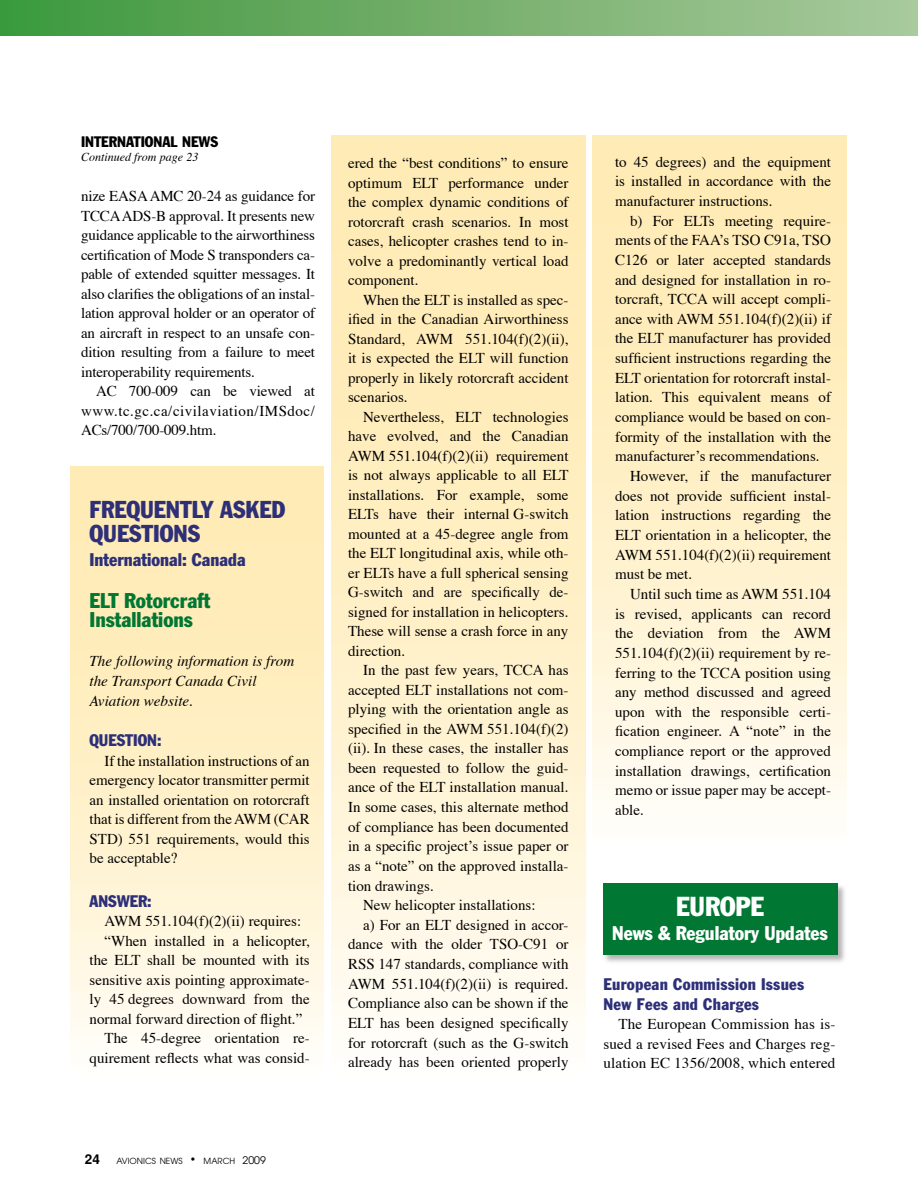
<style>
.page{position:relative;width:918px;height:1188px;background:#fff}
.page>*{position:absolute;margin:0;border:0;box-sizing:border-box;transform-origin:0 0}
.t1{font:condensed 27px "Franklin Gothic";color:#fff}
.t2{font:condensed 24px/24px "Franklin Gothic";color:#2d2f78}
.t3{font:condensed 21px/19.5px "Franklin Gothic";color:#007732}
.t4{font:condensed 19.5px "Franklin Gothic";color:#fff}
.t5{font:condensed 18px "Franklin Gothic";color:#2d2f78}
.t6{font:condensed 16.5px/19.5px "Franklin Gothic";letter-spacing:.02em;color:#2d2f78}
.t7{font:condensed 16.5px "Franklin Gothic";color:#2d2f78}
.t8{font:15px/19.5px "Times";color:#000;text-align:justify}
.t9{font:italic 15px/20px "Times";color:#000}
.t10{font:condensed 15px "Franklin Gothic";color:#000}
.t11{font:italic 12px "Times";color:#000}
.t12{font:8.4px "Avant Garde";color:#000}
.s1{font-family:"Helvetica";font-weight:700;font-size:13.5px}
.s2{font-size:10.5px}
</style>
<div class="page">
<div style="left:332px;top:136px;width:253px;height:944px;background:linear-gradient(to bottom,#ffe8a9,#fffbf1)"></div>
<div style="left:0;top:0;width:918px;height:36px;background:linear-gradient(to right,#3d983c,#aac89d)"></div>
<div style="left:70px;top:467px;width:254px;height:611px;background:linear-gradient(to bottom,#ffe8a9,#fffbf1)"></div>
<div style="left:602px;top:882px;width:246px;height:84px;background:#000;opacity:.3"></div>
<div style="left:603px;top:884px;width:235px;height:71px;background:#007732"></div>
<div style="left:593px;top:136px;width:253px;height:712px;background:linear-gradient(to bottom,#ffe8a9,#fffbf0)"></div>
<p class="t10" style="left:81px;top:132px;width:139px">INTERNATIONAL NEWS</p>
<p class="t11" style="left:81px;top:147px;width:119px">Continued from page 23</p>
<p class="t8" style="left:81px;top:185px;width:236px">nize EASA AMC 20-24 as guidance for TCCA ADS-B approval. It presents new guidance applicable to the airworthiness certification of Mode S transponders ca&shy;pable of extended squitter messages. It also clarifies the obligations of an instal&shy;lation approval holder or an operator of an aircraft in respect to an unsafe con&shy;dition resulting from a failure to meet interoperability requirements.</p>
<p class="t8" style="left:81px;top:380px;width:235px;text-indent:15px">AC 700-009 can be viewed at www.tc.gc.ca/civilaviation/IMSdoc/ ACs/700/700-009.htm.</p>
<h2 class="t2" style="left:90px;top:497px;width:197px">FREQUENTLY ASKED<br>QUESTIONS</h2>
<p class="t5" style="left:90px;top:548px;width:158px">International: Canada</p>
<h3 class="t3" style="left:90px;top:590px;width:122px">ELT Rotorcraft<br>Installations</h3>
<p class="t9" style="left:90px;top:650px;width:206px">The following information is from the Transport Canada Civil<br>Aviation website.</p>
<p class="t7" style="left:90px;top:730px;width:73px">QUESTION:</p>
<p class="t8" style="left:90px;top:750px;width:222px;text-indent:15px">If the installation instructions of an emergency locator transmitter permit an installed orientation on rotorcraft that is different from the AWM (CAR STD) 551 requirements, would this be acceptable?</p>
<p class="t6" style="left:90px;top:891px;width:64px">ANSWER:</p>
<p class="t8" style="left:105px;top:910px;width:198px">AWM 551.104(f)(2)(ii) requires:</p>
<p class="t8" style="left:105px;top:930px;width:207px">“When installed in a helicopter,</p>
<p class="t8" style="left:90px;top:949px;width:222px">the ELT shall be mounted with its</p>
<p class="t8" style="left:90px;top:969px;width:222px">sensitive axis pointing approximate-</p>
<p class="t8" style="left:90px;top:988px;width:222px">ly 45 degrees downward from the</p>
<p class="t8" style="left:90px;top:1008px;width:214px">normal forward direction of flight.”</p>
<p class="t8" style="left:105px;top:1027px;width:207px">The 45-degree orientation re-</p>
<p class="t8" style="left:90px;top:1047px;width:222px">quirement reflects what was consid-</p>
<p class="t8" style="left:348px;top:152px;width:222px">ered the “best conditions” to ensure optimum ELT performance under the complex dynamic conditions of rotorcraft crash scenarios. In most cases, helicopter crashes tend to in&shy;volve a predominantly vertical load component.</p>
<p class="t8" style="left:348px;top:289px;width:222px;text-indent:15px">When the ELT is installed as spec&shy;ified in the Canadian Airworthiness Standard, AWM 551.104(f)(2)(ii), it is expected the ELT will function properly in likely rotorcraft accident scenarios.</p>
<p class="t8" style="left:348px;top:406px;width:222px;text-indent:15px">Nevertheless, ELT technologies have evolved, and the Canadian AWM 551.104(f)(2)(ii) requirement is not always applicable to all ELT installations. For example, some ELTs have their internal G-switch mounted at a 45-degree angle from the ELT longitudinal axis, while oth&shy;er ELTs have a full spherical sensing G-switch and are specifically de&shy;signed for installation in helicopters.<br>These will sense a crash force in any direction.</p>
<p class="t8" style="left:363px;top:659px;width:207px">In the past few years, TCCA has</p>
<p class="t8" style="left:348px;top:679px;width:222px">accepted ELT installations not com-</p>
<p class="t8" style="left:348px;top:698px;width:222px">plying with the orientation angle as</p>
<p class="t8" style="left:348px;top:718px;width:222px">specified in the AWM 551.104(f)(2)</p>
<p class="t8" style="left:348px;top:737px;width:222px">(ii). In these cases, the installer has</p>
<p class="t8" style="left:348px;top:757px;width:222px">been requested to follow the guid-</p>
<p class="t8" style="left:348px;top:776px;width:222px">ance of the ELT installation manual.</p>
<p class="t8" style="left:348px;top:796px;width:222px">In some cases, this alternate method</p>
<p class="t8" style="left:348px;top:816px;width:222px">of compliance has been documented</p>
<p class="t8" style="left:348px;top:835px;width:222px">in a specific project’s issue paper or</p>
<p class="t8" style="left:348px;top:855px;width:222px">as a “note” on the approved installa-</p>
<p class="t8" style="left:348px;top:874px;width:87px">tion drawings.</p>
<p class="t8" style="left:363px;top:894px;width:174px">New helicopter installations:</p>
<p class="t8" style="left:363px;top:914px;width:207px">a) For an ELT designed in accor-</p>
<p class="t8" style="left:348px;top:933px;width:222px">dance with the older TSO-C91 or</p>
<p class="t8" style="left:348px;top:953px;width:222px">RSS 147 standards, compliance with</p>
<p class="t8" style="left:348px;top:973px;width:222px">AWM 551.104(f)(2)(ii) is required.</p>
<p class="t8" style="left:348px;top:992px;width:222px">Compliance also can be shown if the</p>
<p class="t8" style="left:348px;top:1012px;width:222px">ELT has been designed specifically</p>
<p class="t8" style="left:348px;top:1032px;width:222px">for rotorcraft (such as the G-switch</p>
<p class="t8" style="left:348px;top:1051px;width:222px">already has been oriented properly</p>
<p class="t12" style="left:85px;top:1156px;width:182px"><span class="s1">24</span> AVIONICS NEWS <span class="s2">•</span> MARCH <span class="s2">2009</span></p>
<p class="t8" style="left:615px;top:150px;width:218px">to 45 degrees) and the equipment is installed in accordance with the manufacturer instructions.</p>
<p class="t8" style="left:630px;top:210px;width:202px">b) For ELTs meeting require-</p>
<p class="t8" style="left:615px;top:229px;width:217px">ments of the FAA’s TSO C91a, TSO</p>
<p class="t8" style="left:615px;top:249px;width:217px">C126 or later accepted standards</p>
<p class="t8" style="left:615px;top:268px;width:217px">and designed for installation in ro-</p>
<p class="t8" style="left:615px;top:288px;width:217px">torcraft, TCCA will accept compli-</p>
<p class="t8" style="left:615px;top:308px;width:218px">ance with AWM 551.104(f)(2)(ii) if</p>
<p class="t8" style="left:615px;top:327px;width:217px">the ELT manufacturer has provided</p>
<p class="t8" style="left:615px;top:347px;width:217px">sufficient instructions regarding the</p>
<p class="t8" style="left:615px;top:367px;width:217px">ELT orientation for rotorcraft instal-</p>
<p class="t8" style="left:615px;top:386px;width:218px">lation. This equivalent means of</p>
<p class="t8" style="left:615px;top:406px;width:217px">compliance would be based on con-</p>
<p class="t8" style="left:615px;top:426px;width:217px">formity of the installation with the</p>
<p class="t8" style="left:615px;top:445px;width:206px">manufacturer’s recommendations.</p>
<p class="t8" style="left:630px;top:465px;width:203px">However, if the manufacturer</p>
<p class="t8" style="left:615px;top:485px;width:217px">does not provide sufficient instal-</p>
<p class="t8" style="left:615px;top:504px;width:217px">lation instructions regarding the</p>
<p class="t8" style="left:615px;top:524px;width:217px">ELT orientation in a helicopter, the</p>
<p class="t8" style="left:615px;top:544px;width:218px">AWM 551.104(f)(2)(ii) requirement</p>
<p class="t8" style="left:615px;top:563px;width:79px">must be met.</p>
<p class="t8" style="left:630px;top:583px;width:203px">Until such time as AWM 551.104</p>
<p class="t8" style="left:615px;top:603px;width:218px">is revised, applicants can record</p>
<p class="t8" style="left:615px;top:622px;width:218px">the deviation from the AWM</p>
<p class="t8" style="left:615px;top:642px;width:217px">551.104(f)(2)(ii) requirement by re-</p>
<p class="t8" style="left:615px;top:661px;width:217px">ferring to the TCCA position using</p>
<p class="t8" style="left:615px;top:681px;width:218px">any method discussed and agreed</p>
<p class="t8" style="left:615px;top:701px;width:217px">upon with the responsible certi-</p>
<p class="t8" style="left:615px;top:720px;width:218px">fication engineer. A “note” in the</p>
<p class="t8" style="left:615px;top:740px;width:218px">compliance report or the approved</p>
<p class="t8" style="left:615px;top:760px;width:218px">installation drawings, certification</p>
<p class="t8" style="left:615px;top:779px;width:217px">memo or issue paper may be accept-</p>
<p class="t8" style="left:615px;top:799px;width:30px">able.</p>
<h1 class="t1" style="left:676px;top:890px;width:16px">europe</h1>
<h3 class="t4" style="left:612px;top:921px;width:217px">News &amp; Regulatory Updates</h3>
<p class="t6" style="left:604px;top:974px;width:202px">European Commission Issues<br>New Fees and Charges</p>
<p class="t8" style="left:604px;top:1013px;width:234px;text-indent:15px">The European Commission has is&shy;sued a revised Fees and Charges reg&shy;ulation EC 1356/2008, which entered</p>
</div>
